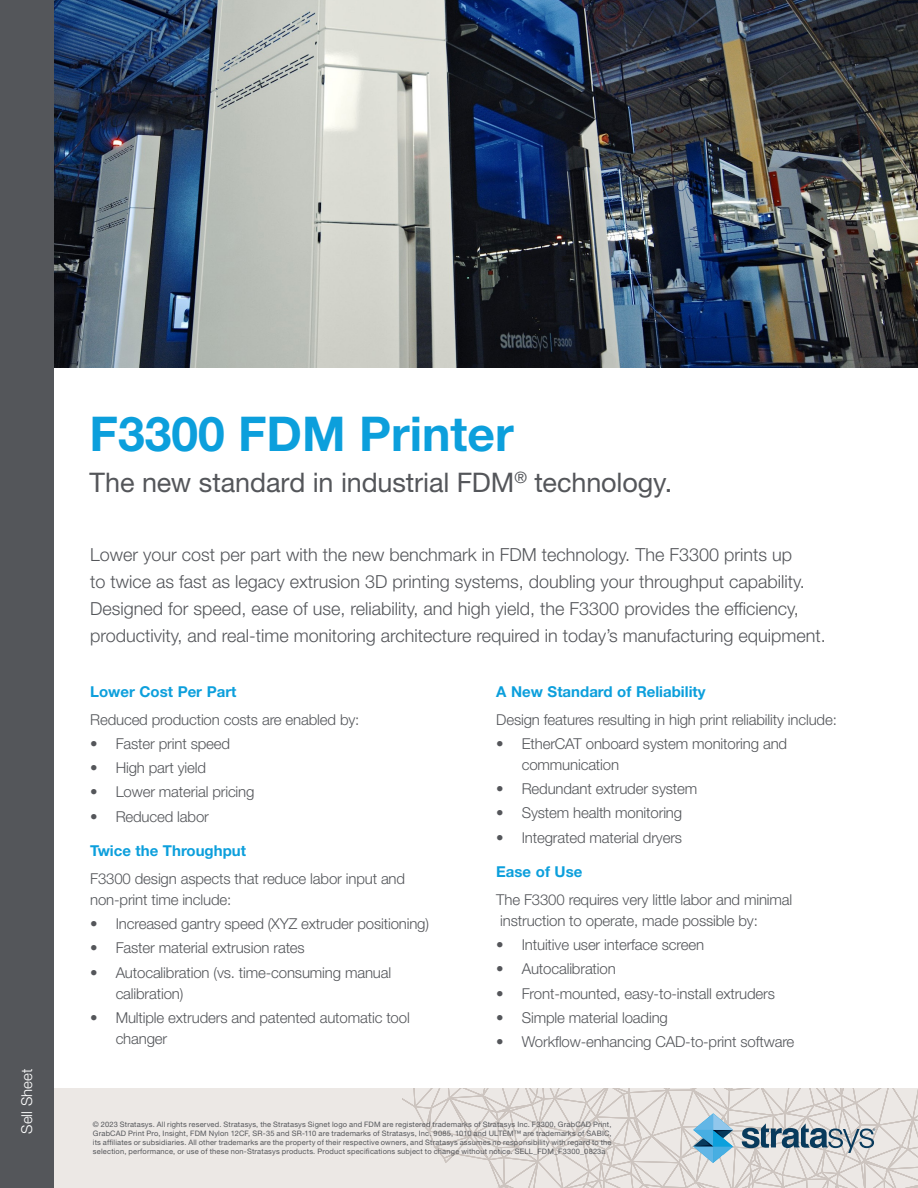
<style>
.page{position:relative;width:918px;height:1188px;background:#fff}
.page>*{position:absolute;margin:0;border:0;box-sizing:border-box;transform-origin:0 0}
.t1{font:700 48px "Helvetica Neue LT Std";color:#0c9fdc}
.t2{font:27px "Helvetica Neue LT Std";letter-spacing:-.005em;color:#54565a}
.t3{font:300 18px/27px "Helvetica Neue LT Std";color:#54565a}
.t4{font:300 15px/21px "Helvetica Neue LT Std";letter-spacing:-.01em;color:#54565a}
.t5{font:700 15px "Helvetica Neue LT Std";color:#0c9fdc}
.t6{font:300 15px "Helvetica Neue LT Std";letter-spacing:.005em;color:#fff}
.t7{font:7.5px/9px "Helvetica Neue LT Std";letter-spacing:.02em;color:#54565a;text-align:justify}
</style>
<div class="page">
<img style="left:54px;top:0;width:864px;height:367px">
<div style="left:0;top:0;width:54px;height:1188px;background:#54565a"></div>
<div style="left:54px;top:1089px;width:864px;height:99px;background:#ece8e5"></div>
<svg style="left:402px;top:1089px;width:516px;height:99px"></svg>
<p class="t6" style="left:18px;top:1134px;width:67px;rotate:-90deg">Sell Sheet</p>
<h1 class="t1" style="left:90px;top:404px;width:426px">F3300 FDM Printer</h1>
<h2 class="t2" style="left:90px;top:466px;width:584px">The new standard in industrial FDM<sup>®</sup> technology.</h2>
<p class="t3" style="left:90px;top:541px;width:737px">Lower your cost per part with the new benchmark in FDM technology. The F3300 prints up<br>to twice as fast as legacy extrusion 3D printing systems, doubling your throughput capability.<br>Designed for speed, ease of use, reliability, and high yield, the F3300 provides the efficiency, productivity, and real-time monitoring architecture required in today’s manufacturing equipment.</p>
<p class="t5" style="left:90px;top:682px;width:148px">Lower Cost Per Part</p>
<p class="t4" style="left:90px;top:709px;width:271px">Reduced production costs are enabled by:</p>
<p class="t4" style="left:90px;top:733px;width:141px">• Faster print speed</p>
<p class="t4" style="left:90px;top:757px;width:117px">• High part yield</p>
<p class="t4" style="left:90px;top:781px;width:166px">• Lower material pricing</p>
<p class="t4" style="left:90px;top:805px;width:120px">• Reduced labor</p>
<p class="t5" style="left:90px;top:842px;width:157px">Twice the Throughput</p>
<p class="t4" style="left:90px;top:868px;width:316px">F3300 design aspects that reduce labor input and non-print time include:</p>
<p class="t4" style="left:90px;top:913px;width:340px">• Increased gantry speed (XYZ extruder positioning)</p>
<p class="t4" style="left:90px;top:937px;width:216px">• Faster material extrusion rates</p>
<p class="t4" style="left:116px;top:961px;width:277px;text-indent:-26px">• Autocalibration (vs. time-consuming manual calibration)</p>
<p class="t4" style="left:116px;top:1007px;width:296px;text-indent:-26px">• Multiple extruders and patented automatic tool changer</p>
<p class="t5" style="left:496px;top:682px;width:211px">A New Standard of Reliability</p>
<p class="t4" style="left:496px;top:709px;width:342px">Design features resulting in high print reliability include:</p>
<p class="t4" style="left:522px;top:733px;width:267px;text-indent:-26px">• EtherCAT onboard system monitoring and communication</p>
<p class="t4" style="left:496px;top:778px;width:203px">• Redundant extruder system</p>
<p class="t4" style="left:496px;top:802px;width:187px">• System health monitoring</p>
<p class="t4" style="left:496px;top:826px;width:187px">• Integrated material dryers</p>
<p class="t5" style="left:496px;top:863px;width:88px">Ease of Use</p>
<p class="t4" style="left:496px;top:889px;width:298px">The F3300 requires very little labor and minimal instruction to operate, made possible by:</p>
<p class="t4" style="left:496px;top:934px;width:209px">• Intuitive user interface screen</p>
<p class="t4" style="left:496px;top:958px;width:121px">• Autocalibration</p>
<p class="t4" style="left:496px;top:982px;width:280px">• Front-mounted, easy-to-install extruders</p>
<p class="t4" style="left:496px;top:1007px;width:173px">• Simple material loading</p>
<p class="t4" style="left:496px;top:1031px;width:300px">• Workflow-enhancing CAD-to-print software</p>
<p class="t7" style="left:93px;top:1120px;width:520px">© 2023 Stratasys. All rights reserved. Stratasys, the Stratasys Signet logo and FDM are registered trademarks of Stratasys Inc. F3300, GrabCAD Print, GrabCAD Print Pro, Insight, FDM Nylon 12CF, SR-35 and SR-110 are trademarks of Stratasys, Inc. 9085, 1010 and ULTEM™ are trademarks of SABIC, its affiliates or subsidiaries. All other trademarks are the property of their respective owners, and Stratasys assumes no responsibility with regard to the selection, performance, or use of these non-Stratasys products. Product specifications subject to change without notice. SELL_FDM_F3300_0823a</p>
</div>
